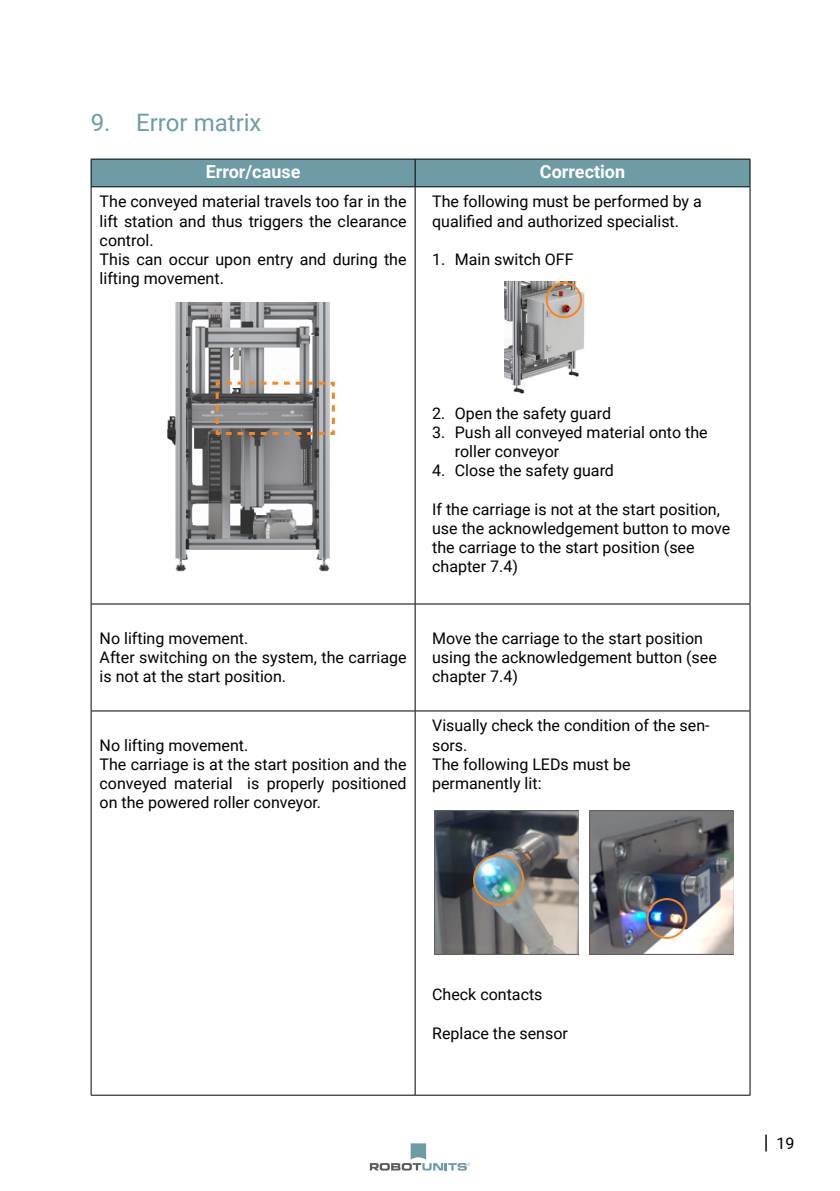
<style>
.page{position:relative;width:840px;height:1191px;background:#fff}
.page>*{position:absolute;margin:0;border:0;box-sizing:border-box;transform-origin:0 0}
.t1{font:24px "Roboto";color:#6d9ca6}
.t2{font:700 18px "Roboto";color:#fff}
.t3{font:16px/19.2px "Roboto";color:#000}
.s1{font-size:20px}
</style>
<div class="page">
<svg style="left:369px;top:1143px;width:101px;height:27px"></svg>
<div style="left:91px;top:159px;width:659px;height:28px;background:#6d9ca6"></div>
<hr style="left:91px;top:186px;width:324px;height:1px;background:#000">
<hr style="left:91px;top:187px;width:1px;height:416px;background:#000">
<hr style="left:415px;top:186px;width:334px;height:1px;background:#000">
<hr style="left:414px;top:187px;width:1px;height:416px;background:#000">
<hr style="left:749px;top:187px;width:1px;height:416px;background:#000">
<hr style="left:91px;top:603px;width:324px;height:1px;background:#000">
<hr style="left:91px;top:604px;width:1px;height:106px;background:#000">
<hr style="left:415px;top:603px;width:334px;height:1px;background:#000">
<hr style="left:414px;top:604px;width:1px;height:106px;background:#000">
<hr style="left:749px;top:604px;width:1px;height:106px;background:#000">
<hr style="left:91px;top:710px;width:324px;height:1px;background:#000">
<hr style="left:91px;top:711px;width:1px;height:383px;background:#000">
<hr style="left:415px;top:710px;width:334px;height:1px;background:#000">
<hr style="left:414px;top:711px;width:1px;height:383px;background:#000">
<hr style="left:749px;top:711px;width:1px;height:383px;background:#000">
<hr style="left:91px;top:1094px;width:324px;height:1px;background:#000">
<hr style="left:415px;top:1094px;width:334px;height:1px;background:#000">
<img style="left:167px;top:302px;width:163px;height:270px">
<svg style="left:214px;top:380px;width:121px;height:56px;background:#948d87"></svg>
<img style="left:504px;top:281px;width:80px;height:113px">
<div style="left:545px;top:282px;width:36px;height:36px;border:2px solid #f6861f;border-radius:50%"></div>
<img style="left:434px;top:810px;width:144px;height:144px">
<img style="left:589px;top:810px;width:144px;height:144px">
<div style="left:473px;top:854px;width:51px;height:51px;border:2px solid #f6861f;border-radius:50%"></div>
<div style="left:646px;top:898px;width:41px;height:41px;border:2px solid #f6861f;border-radius:50%"></div>
<h1 class="t1" style="left:91px;top:106px;width:172px">9. Error matrix</h1>
<p class="t2" style="left:206px;top:159px;width:96px">Error/cause</p>
<p class="t2" style="left:539px;top:159px;width:87px">Correction</p>
<p class="t3" style="left:100px;top:191px;width:308px">The conveyed material travels too far in the lift station and thus triggers the clearance control.<br>This can occur upon entry and during the lifting movement.</p>
<p class="t3" style="left:432px;top:191px;width:271px">The following must be performed by a qualified and authorized specialist.</p>
<p class="t3" style="left:432px;top:249px;width:143px">1. Main switch OFF</p>
<p class="t3" style="left:432px;top:403px;width:180px">2. Open the safety guard</p>
<p class="t3" style="left:454px;top:422px;width:254px;text-indent:-23px">3. Push all conveyed material onto the roller conveyor</p>
<p class="t3" style="left:432px;top:460px;width:183px">4. Close the safety guard</p>
<p class="t3" style="left:432px;top:499px;width:299px">If the carriage is not at the start position, use the acknowledgement button to move the carriage to the start position (see chapter 7.4)</p>
<p class="t3" style="left:99px;top:628px;width:308px">No lifting movement.<br>After switching on the system, the carriage is not at the start position.</p>
<p class="t3" style="left:432px;top:628px;width:286px">Move the carriage to the start position using the acknowledgement button (see chapter 7.4)</p>
<p class="t3" style="left:99px;top:735px;width:308px">No lifting movement.<br>The carriage is at the start position and the conveyed material is properly positioned on the powered roller conveyor.</p>
<p class="t3" style="left:432px;top:715px;width:279px">Visually check the condition of the sen&shy;sors.<br>The following LEDs must be permanently lit:</p>
<p class="t3" style="left:432px;top:984px;width:112px">Check contacts</p>
<p class="t3" style="left:432px;top:1023px;width:137px">Replace the sensor</p>
<p class="t3" style="left:763px;top:1133px;width:32px"><span class="s1">|</span> 19</p>
</div>
